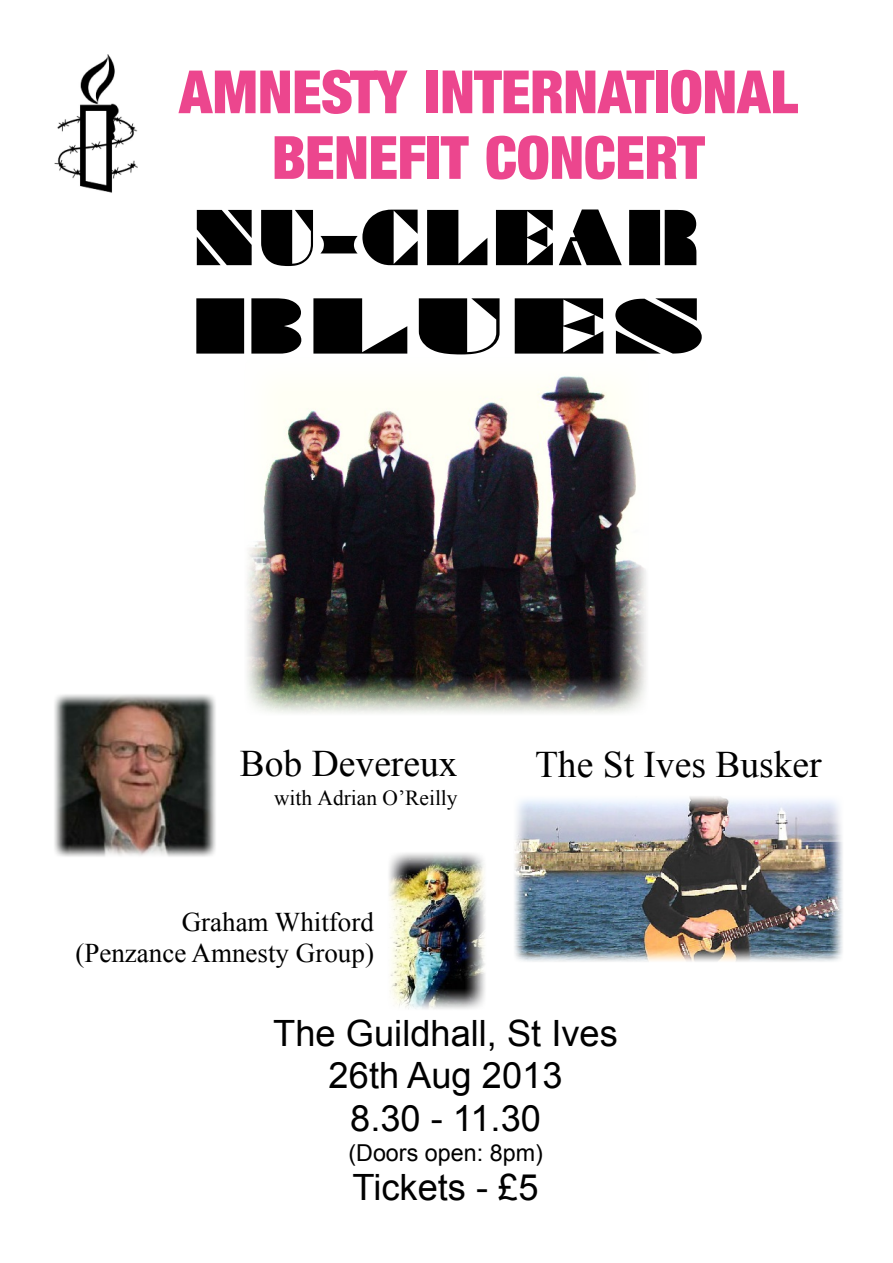
<style>
.page{position:relative;width:893px;height:1263px;background:#fff}
.page>*{position:absolute;margin:0;border:0;box-sizing:border-box;transform-origin:0 0}
.t1{font:71.7px/88.3px "Braggadocio";letter-spacing:.03em;color:#000}
.t2{font:59.25px/65.7px "Basic Sans Heavy SF Bold";color:#ec468e;text-align:center}
.t3{font:37.5px "Times New Roman";color:#000}
.t4{font:36.3px/42.3px "Arial";color:#000;text-align:center}
.t5{font:27px/31px "Times New Roman";color:#000;text-align:right}
.t6{font:23.25px "Arial";color:#000}
.t7{font:21.45px "Times New Roman";color:#000}
</style>
<div class="page">
<img style="left:54px;top:54px;width:84px;height:139px">
<img style="left:247px;top:376px;width:399px;height:337px">
<img style="left:54px;top:694px;width:162px;height:163px">
<img style="left:514px;top:796px;width:329px;height:166px">
<img style="left:389px;top:853px;width:96px;height:156px">
<h2 class="t2" style="left:179px;top:64px;width:620px">AMNESTY INTERNATIONAL<br>BENEFIT CONCERT</h2>
<h1 class="t1" style="left:189px;top:199px;width:515px">NU-CLEAR<br>BLUES</h1>
<p class="t3" style="left:240px;top:750px;width:219px">Bob Devereux</p>
<p class="t7" style="left:274px;top:790px;width:185px">with Adrian O’Reilly</p>
<p class="t5" style="left:75px;top:909px;width:300px">Graham Whitford (Penzance Amnesty Group)</p>
<p class="t3" style="left:535px;top:751px;width:288px">The St Ives Busker</p>
<p class="t4" style="left:273px;top:1015px;width:346px">The Guildhall, St Ives<br>26th Aug 2013<br>8.30 - 11.30</p>
<p class="t6" style="left:348px;top:1144px;width:196px">(Doors open: 8pm)</p>
<p class="t4" style="left:353px;top:1169px;width:188px">Tickets - £5</p>
</div>
